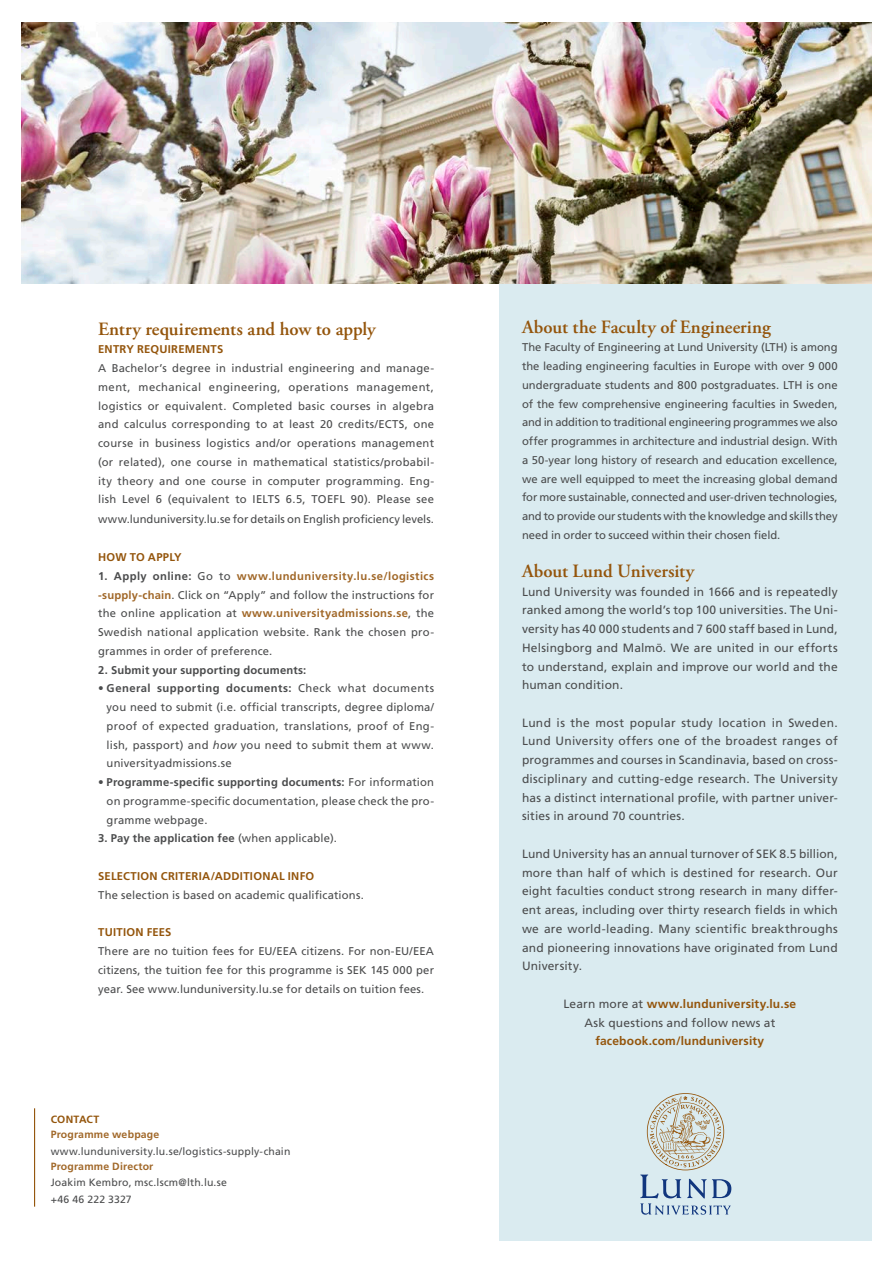
<style>
.page{position:relative;width:893px;height:1263px;background:#fff}
.page>*{position:absolute;margin:0;border:0;box-sizing:border-box;transform-origin:0 0}
.SubHEADLINE{font:600 18.75px "Adobe Garamond Pro";color:#94550c}
.kurser_bodycopy{font:600 18.75px "Adobe Garamond Pro";letter-spacing:-.005em;color:#94550c}
.kurser_bodycopy-2{font:12px/18.8px "Frutiger LT Std";letter-spacing:.01em;color:#4b4c4d;text-align:justify}
.kurser_bodycopy-3{font:700 12px "Frutiger LT Std";letter-spacing:.01em;color:#94550c}
.kurser_bodycopy-4{font:11.25px/18.8px "Frutiger LT Std";letter-spacing:.01em;color:#4b4c4d;text-align:justify}
.kurser_bodycopy-5{font:700 11.25px "Frutiger LT Std";letter-spacing:.015em;color:#4b4c4d}
.SubHeadline_2{font:700 11.25px "Frutiger LT Std";letter-spacing:.02em;color:#94550c}
.Contact{font:10.5px "Frutiger LT Std";letter-spacing:.015em;color:#4b4c4d}
.Contact-2{font:700 10.5px "Frutiger LT Std";letter-spacing:.02em;color:#a16829}
.SubHEADLINE-2{font:700 10.5px "Frutiger LT Std";letter-spacing:.02em;color:#94550c}
.s1{font-weight:700}
.s2{font-weight:700;color:#a16829}
.s3{font-style:italic}
.s4{font-weight:400}
.s5{font-weight:400;color:#4b4c4d}
</style>
<div class="page">
<hr style="left:34px;top:1108px;width:1px;height:98px;background:#94550c">
<div style="left:499px;top:283px;width:373px;height:958px;background:#daebf0"></div>
<img style="left:21px;top:22px;width:851px;height:262px">
<svg style="left:640px;top:1093px;width:91px;height:122px"></svg>
<p class="kurser_bodycopy" style="left:98px;top:318px;width:279px">Entry requirements and how to apply</p>
<p class="SubHeadline_2" style="left:98px;top:343px;width:127px">ENTRY REQUIREMENTS</p>
<p class="kurser_bodycopy-4" style="left:98px;top:359px;width:337px">A Bachelor’s degree in industrial engineering and manage&shy;ment, mechanical engineering, operations management, logistics or equivalent. Completed basic courses in algebra and calculus corresponding to at least 20 credits/ECTS, one course in business logistics and/or operations management (or related), one course in mathematical statistics/probabil&shy;ity theory and one course in computer programming. Eng&shy;lish Level 6 (equivalent to IELTS 6.5, TOEFL 90). Please see www.lunduniversity.lu.se for details on English proficiency levels.</p>
<p class="SubHeadline_2" style="left:98px;top:551px;width:85px">HOW TO APPLY</p>
<p class="kurser_bodycopy-4" style="left:98px;top:567px;width:337px"><span class="s1">1. Apply online:</span> Go to <span class="s2">www.lunduniversity.lu.se/logistics -supply-chain</span>. Click on “Apply” and follow the instructions for the online application at <span class="s2">www.universityadmissions.se</span>, the Swedish national application website. Rank the chosen pro&shy;grammes in order of preference.</p>
<p class="kurser_bodycopy-5" style="left:98px;top:663px;width:210px">2. Submit your supporting documents:</p>
<p class="kurser_bodycopy-4" style="left:107px;top:679px;width:329px;text-indent:-8px">• <span class="s1">General supporting documents:</span> Check what documents you need to submit (i.e. official transcripts, degree diploma/ proof of expected graduation, translations, proof of Eng&shy;lish, passport) and <span class="s3">how</span> you need to submit them at www. universityadmissions.se</p>
<p class="kurser_bodycopy-4" style="left:107px;top:773px;width:329px;text-indent:-9px">• <span class="s1">Programme-specific supporting documents:</span> For information on programme-specific documentation, please check the pro&shy;gramme webpage.</p>
<p class="kurser_bodycopy-5" style="left:98px;top:832px;width:240px">3. Pay the application fee <span class="s4">(when applicable).</span></p>
<p class="SubHeadline_2" style="left:98px;top:869px;width:218px">SELECTION CRITERIA/ADDITIONAL INFO</p>
<p class="kurser_bodycopy-4" style="left:98px;top:885px;width:267px">The selection is based on academic qualifications.</p>
<p class="SubHeadline_2" style="left:98px;top:926px;width:75px">TUITION FEES</p>
<p class="kurser_bodycopy-4" style="left:98px;top:942px;width:337px">There are no tuition fees for EU/EEA citizens. For non-EU/EEA citizens, the tuition fee for this programme is SEK 145 000 per year. See www.lunduniversity.lu.se for details on tuition fees.</p>
<p class="SubHEADLINE-2" style="left:51px;top:1113px;width:50px">CONTACT</p>
<p class="Contact-2" style="left:51px;top:1128px;width:110px">Programme webpage</p>
<p class="Contact" style="left:51px;top:1145px;width:241px">www.lunduniversity.lu.se/logistics-supply-chain</p>
<p class="Contact-2" style="left:51px;top:1160px;width:104px">Programme Director</p>
<p class="Contact" style="left:51px;top:1176px;width:178px">Joakim Kembro, msc.lscm@lth.lu.se</p>
<p class="Contact" style="left:51px;top:1193px;width:83px">+46 46 222 3327</p>
<p class="SubHEADLINE" style="left:522px;top:316px;width:250px">About the Faculty of Engineering</p>
<p class="kurser_bodycopy-4" style="left:522px;top:338px;width:317px">The Faculty of Engineering at Lund University (LTH) is among the leading engineering faculties in Europe with over 9 000 undergraduate students and 800 postgraduates. LTH is one of the few comprehensive engineering faculties in Sweden, and in addition to traditional engineering programmes we also offer programmes in architecture and industrial design. With a 50-year long history of research and education excellence, we are well equipped to meet the increasing global demand for more sustainable, connected and user-driven technologies, and to provide our students with the knowledge and skills they need in order to succeed within their chosen field.</p>
<p class="SubHEADLINE" style="left:522px;top:560px;width:174px">About Lund University</p>
<p class="kurser_bodycopy-2" style="left:522px;top:582px;width:317px">Lund University was founded in 1666 and is repeatedly ranked among the world’s top 100 universities. The Uni&shy;versity has 40 000 students and 7 600 staff based in Lund, Helsingborg and Malmö. We are united in our efforts to understand, explain and improve our world and the human condition.</p>
<p class="kurser_bodycopy-2" style="left:522px;top:713px;width:317px">Lund is the most popular study location in Sweden.<br>Lund University offers one of the broadest ranges of programmes and courses in Scandinavia, based on cross&shy;disciplinary and cutting-edge research. The University has a distinct international profile, with partner univer&shy;sities in around 70 countries.</p>
<p class="kurser_bodycopy-2" style="left:522px;top:844px;width:317px">Lund University has an annual turnover of SEK 8.5 billion, more than half of which is destined for research. Our eight faculties conduct strong research in many differ&shy;ent areas, including over thirty research fields in which we are world-leading. Many scientific breakthroughs and pioneering innovations have originated from Lund University.</p>
<p class="kurser_bodycopy-3" style="left:563px;top:997px;width:234px"><span class="s5">Learn more at</span> www.lunduniversity.lu.se</p>
<p class="kurser_bodycopy-2" style="left:584px;top:1013px;width:193px">Ask questions and follow news at</p>
<p class="kurser_bodycopy-3" style="left:595px;top:1034px;width:170px">facebook.com/lunduniversity</p>
</div>
